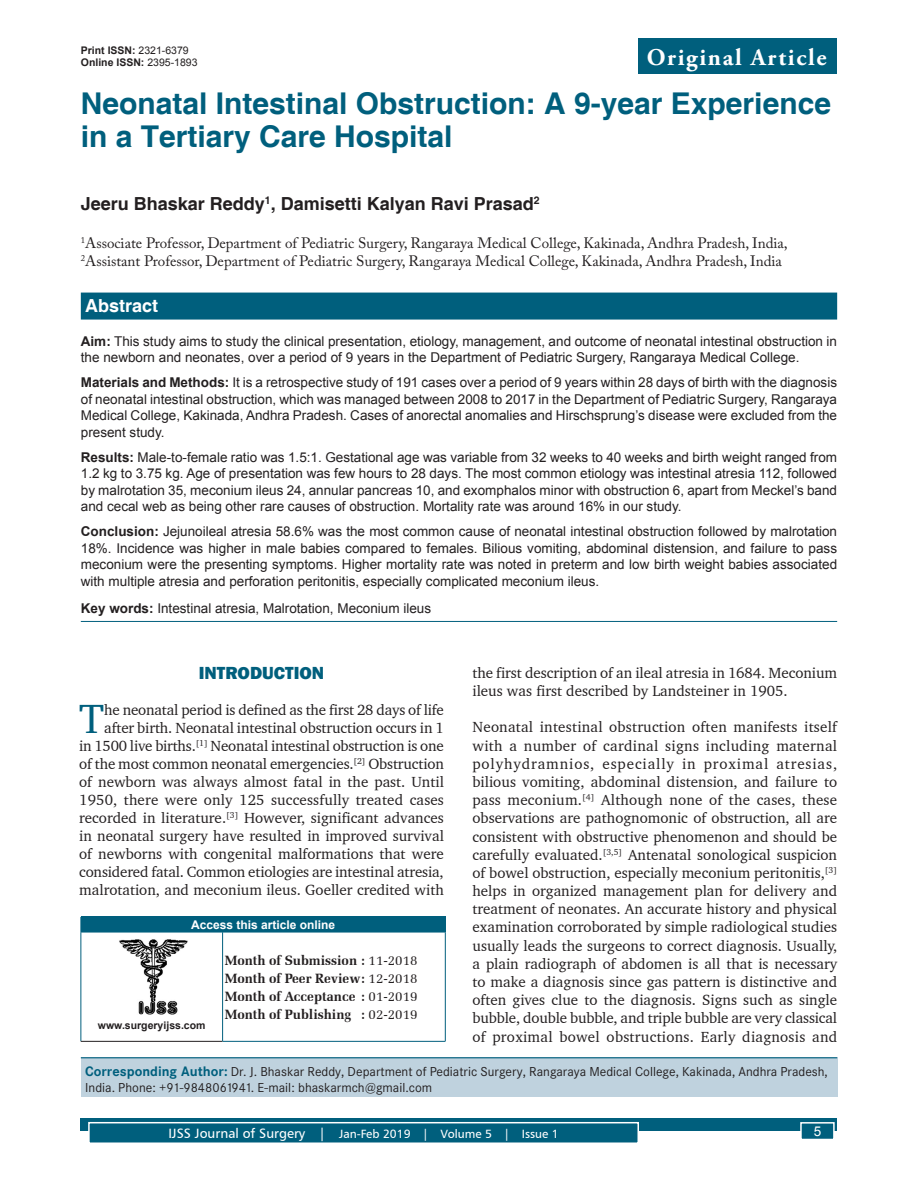
<style>
.page{position:relative;width:918px;height:1188px;background:#fff}
.page>*{position:absolute;margin:0;border:0;box-sizing:border-box;transform-origin:0 0}
.TX_First_Para{font:41.85px "Charter BT";color:#005f7d}
.AT{font:700 30px/33.8px "Helvetica";color:#005f7d}
.AH{font:700 24px "Adobe Garamond Pro";letter-spacing:.07em;color:#fff}
.AU{font:700 18px "Helvetica";color:#231f20}
.t1{font:800 18px "Franklin Gothic";color:#005f7d}
.ABSH{font:700 18px "Helvetica";color:#fff}
.TX{font:15px/18.1px "Charter BT";letter-spacing:.02em;color:#231f20;text-align:justify}
.TX_First_Para-2{font:15px/18px "Charter BT";color:#231f20;text-align:right}
.AFF{font:15px/18px "Adobe Caslon Pro";color:#231f20}
.ABS{font:13.5px/16.5px "Arial";color:#231f20;text-align:justify}
.HIS{font:700 13.5px/18px "Zapf Elliptical 711 BT";color:#231f20;text-align:justify}
.KWD{font:13.5px "Arial";color:#231f20}
.t2{font:13.5px "Arial";color:#fff}
.ADD{font:12.75px/15.3px "Corporate SBQ";color:#231f20}
.t3{font:12px "Humanist 777 BT Roman B";color:#fff}
.AAO{font:700 12px "Arial";color:#fff}
.DOI{font:700 10.5px "Arial";color:#231f20}
.Web{font:700 10.5px "Arial";color:#231f20}
.s1{font-weight:400}
.s2{font-weight:700}
.s3{font-weight:700;font-size:13.5px;color:#005f7d}
.s4{font-size:13.5px}
</style>
<div class="page">
<div style="left:81px;top:1119px;width:756px;height:12px;background:#005f7d"></div>
<div style="left:89px;top:1123px;width:549px;height:20px;background:#005f7d"></div>
<div style="left:88px;top:1122px;width:551px;height:22px;border:2px solid #fff"></div>
<div style="left:801px;top:1123px;width:33px;height:16px;background:#005f7d"></div>
<div style="left:800px;top:1122px;width:35px;height:18px;border:2px solid #fff"></div>
<div style="left:81px;top:293px;width:756px;height:27px;background:#005f7d"></div>
<hr style="left:81px;top:621px;width:756px;height:1px;background:#005f7d">
<div style="left:81px;top:1057px;width:756px;height:39px;background:#bfd2de"></div>
<hr style="left:81px;top:1057px;width:756px;height:1px;background:#005f7d">
<img style="left:119px;top:939px;width:69px;height:76px">
<div style="left:81px;top:917px;width:364px;height:15px;background:#005f7d"></div>
<hr style="left:81px;top:1041px;width:142px;height:1px;background:#231f20">
<svg style="left:445px;top:917px;width:1px;height:15px"></svg>
<hr style="left:81px;top:932px;width:142px;height:1px;background:#005f7d">
<hr style="left:223px;top:932px;width:223px;height:1px;background:#005f7d">
<hr style="left:81px;top:932px;width:1px;height:109px;background:#005f7d">
<hr style="left:222px;top:932px;width:1px;height:109px;background:#005f7d">
<hr style="left:445px;top:932px;width:1px;height:109px;background:#005f7d">
<hr style="left:223px;top:1041px;width:223px;height:1px;background:#005f7d">
<div style="left:638px;top:38px;width:199px;height:36px;background:#005f7d"></div>
<p class="DOI" style="left:81px;top:43px;width:109px">Print ISSN: <span class="s1">2321-6379</span></p>
<p class="DOI" style="left:81px;top:55px;width:118px">Online ISSN: <span class="s1">2395-1893</span></p>
<p class="AH" style="left:647px;top:43px;width:181px">Original Article</p>
<p class="AT" style="left:81px;top:88px;width:752px">Neonatal Intestinal Obstruction: A 9-year Experience in a Tertiary Care Hospital</p>
<p class="AU" style="left:81px;top:192px;width:460px">Jeeru Bhaskar Reddy<sup>1</sup>, Damisetti Kalyan Ravi Prasad<sup>2</sup></p>
<p class="AFF" style="left:81px;top:233px;width:708px"><sup>1</sup>Associate Professor, Department of Pediatric Surgery, Rangaraya Medical College, Kakinada, Andhra Pradesh, India,<br><sup>2</sup>Assistant Professor, Department of Pediatric Surgery, Rangaraya Medical College, Kakinada, Andhra Pradesh, India</p>
<p class="ABSH" style="left:85px;top:295px;width:75px">Abstract</p>
<p class="ABS" style="left:81px;top:332px;width:758px"><span class="s2">Aim:</span> This study aims to study the clinical presentation, etiology, management, and outcome of neonatal intestinal obstruction in the newborn and neonates, over a period of 9 years in the Department of Pediatric Surgery, Rangaraya Medical College.</p>
<p class="ABS" style="left:81px;top:374px;width:758px"><span class="s2">Materials and Methods:</span> It is a retrospective study of 191 cases over a period of 9 years within 28 days of birth with the diagnosis of neonatal intestinal obstruction, which was managed between 2008 to 2017 in the Department of Pediatric Surgery, Rangaraya Medical College, Kakinada, Andhra Pradesh. Cases of anorectal anomalies and Hirschsprung’s disease were excluded from the present study.</p>
<p class="ABS" style="left:81px;top:449px;width:758px"><span class="s2">Results:</span> Male-to-female ratio was 1.5:1. Gestational age was variable from 32 weeks to 40 weeks and birth weight ranged from 1.2 kg to 3.75 kg. Age of presentation was few hours to 28 days. The most common etiology was intestinal atresia 112, followed by malrotation 35, meconium ileus 24, annular pancreas 10, and exomphalos minor with obstruction 6, apart from Meckel’s band and cecal web as being other rare causes of obstruction. Mortality rate was around 16% in our study.</p>
<p class="ABS" style="left:81px;top:523px;width:758px"><span class="s2">Conclusion:</span> Jejunoileal atresia 58.6% was the most common cause of neonatal intestinal obstruction followed by malrotation 18%. Incidence was higher in male babies compared to females. Bilious vomiting, abdominal distension, and failure to pass meconium were the presenting symptoms. Higher mortality rate was noted in preterm and low birth weight babies associated with multiple atresia and perforation peritonitis, especially complicated meconium ileus.</p>
<p class="KWD" style="left:81px;top:599px;width:352px"><span class="s2">Key words:</span> Intestinal atresia, Malrotation, Meconium ileus</p>
<p class="TX_First_Para-2" style="left:472px;top:663px;width:366px;text-align:left">the first description of an ileal atresia in 1684. Meconium ileus was first described by Landsteiner in 1905.</p>
<p class="TX" style="left:472px;top:718px;width:366px">Neonatal intestinal obstruction often manifests itself with a number of cardinal signs including maternal polyhydramnios, especially in proximal atresias, bilious vomiting, abdominal distension, and failure to pass meconium.<sup>[4]</sup> Although none of the cases, these observations are pathognomonic of obstruction, all are consistent with obstructive phenomenon and should be carefully evaluated.<sup>[3,5]</sup> Antenatal sonological suspicion of bowel obstruction, especially meconium peritonitis,<sup>[3] </sup>helps in organized management plan for delivery and treatment of neonates. An accurate history and physical examination corroborated by simple radiological studies usually leads the surgeons to correct diagnosis. Usually, a plain radiograph of abdomen is all that is necessary to make a diagnosis since gas pattern is distinctive and often gives clue to the diagnosis. Signs such as single bubble, double bubble, and triple bubble are very classical of proximal bowel obstructions. Early diagnosis and</p>
<p class="ADD" style="left:85px;top:1064px;width:744px"><span class="s3">Corresponding Author:</span> Dr. J. Bhaskar Reddy, Department of Pediatric Surgery, Rangaraya Medical College, Kakinada, Andhra Pradesh,<br>India. Phone: +91-9848061941. E-mail: bhaskarmch@gmail.com</p>
<h1 class="t1" style="left:199px;top:661px;width:127px">INTRODUCTION</h1>
<p class="TX_First_Para-2" style="left:79px;top:701px;width:366px">he neonatal period is defined as the first 28 days of life after birth. Neonatal intestinal obstruction occurs in 1<br>in 1500 live births.<sup>[1]</sup> Neonatal intestinal obstruction is one of the most common neonatal emergencies.<sup>[2]</sup> Obstruction of newborn was always almost fatal in the past. Until 1950, there were only 125 successfully treated cases recorded in literature.<sup>[3]</sup> However, significant advances in neonatal surgery have resulted in improved survival of newborns with congenital malformations that were considered fatal. Common etiologies are intestinal atresia, malrotation, and meconium ileus. Goeller credited with</p>
<p class="TX_First_Para" style="left:79px;top:693px;width:26px">T</p>
<p class="AAO" style="left:191px;top:916px;width:146px">Access this article online</p>
<p class="HIS" style="left:225px;top:952px;width:194px">Month of Submission : <span class="s1">11-2018<br></span>Month of Peer Review: <span class="s1">12-2018<br></span>Month of Acceptance : <span class="s1">01-2019<br></span>Month of Publishing : <span class="s1">02-2019</span></p>
<p class="Web" style="left:98px;top:1018px;width:109px">www.surgeryijss.com</p>
<p class="t3" style="left:168px;top:1126px;width:392px"><span class="s4">IJSS Journal of Surgery |</span> Jan-Feb 2019 | Volume 5 | Issue 1</p>
<p class="t2" style="left:814px;top:1122px;width:9px">5</p>
</div>
